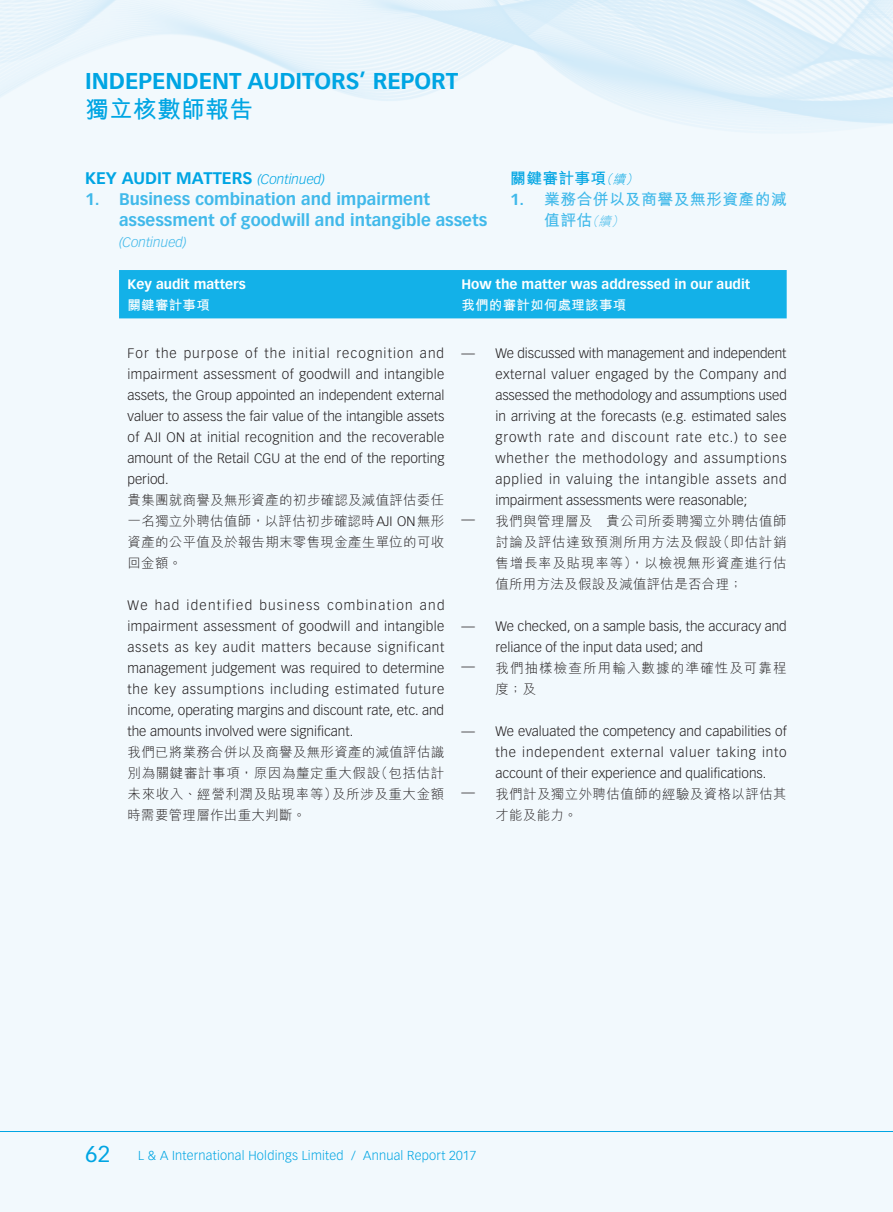
<style>
.page{position:relative;width:893px;height:1212px;background:#fff}
.page>*{position:absolute;margin:0;border:0;box-sizing:border-box;transform-origin:0 0}
.t1{font:700 24px "M Hei HK";color:#00a5e3}
.t2{font:700 22.5px "Vectora LT Std";color:#00a5e3}
._02_H2_E{font:700 16.5px/21px "Vectora LT Std";color:#41b9ea}
._01_H1_E{font:700 16.5px "Vectora LT Std";color:#00a5e3}
._002_H2_C{font:700 15.75px/21px "M Hei HK";letter-spacing:.03em;color:#41b9ea}
._001_H1_C{font:700 15.75px "M Hei HK";letter-spacing:.02em;color:#00a5e3}
._50_Table_txt{font:300 13.5px/21px "Vectora LT Std";color:#231f20;text-align:justify}
._50_Table_txt-2{font:300 13.5px/21px "M Hei HK";letter-spacing:.03em;color:#231f20;text-align:justify}
._50_Table_txt-3{font:700 13.5px "Vectora LT Std";color:#fff}
._50_Table_txt-4{font:300 13.5px/21px "M Hei HK";letter-spacing:.085em;color:#231f20}
._50_Table_txt-5{font:700 13.5px "M Hei HK";letter-spacing:.02em;color:#fff}
._02_H2_E-2{font:italic 300 13.5px "Vectora LT Std";color:#41b9ea}
.t3{font:300 12.75px "Vectora LT Std";letter-spacing:.02em;color:#00a5e3}
.s1{font-weight:300;font-style:italic;font-size:13.5px}
.s2{font-weight:300;font-style:italic;font-size:12.75px}
.s3{font-family:"Vectora LT Std"}
.s4{font-weight:400;font-size:22.5px}
</style>
<div class="page">
<hr style="left:0;top:1131px;width:893px;height:1px;background:#00a5e3">
<div style="left:119px;top:270px;width:668px;height:48px;background:#13b1e8"></div>
<h2 class="t2" style="left:85px;top:67px;width:375px">INDEPENDENT AUDITORS’ REPORT</h2>
<h1 class="t1" style="left:85px;top:92px;width:170px">獨立核數師報告</h1>
<p class="_01_H1_E" style="left:85px;top:168px;width:241px">KEY AUDIT MATTERS <span class="s1">(Continued)</span></p>
<p class="_02_H2_E" style="left:119px;top:188px;width:370px;text-indent:-34px">1. Business combination and impairment assessment of goodwill and intangible assets</p>
<p class="_02_H2_E-2" style="left:119px;top:234px;width:69px">(Continued)</p>
<p class="_001_H1_C" style="left:510px;top:167px;width:132px">關鍵審計事項<span class="s2">（續）</span></p>
<p class="_002_H2_C" style="left:544px;top:187px;width:244px;text-indent:-34px"><span class="s3">1.</span> 業務合併以及商譽及無形資產的減值評估<span class="s2">（續）</span></p>
<p class="_50_Table_txt-3" style="left:128px;top:276px;width:120px">Key audit matters</p>
<p class="_50_Table_txt-3" style="left:461px;top:276px;width:290px">How the matter was addressed in our audit</p>
<p class="_50_Table_txt-5" style="left:128px;top:296px;width:84px">關鍵審計事項</p>
<p class="_50_Table_txt-5" style="left:461px;top:296px;width:166px">我們的審計如何處理該事項</p>
<p class="_50_Table_txt" style="left:128px;top:343px;width:318px">For the purpose of the initial recognition and impairment assessment of goodwill and intangible assets, the Group appointed an independent external valuer to assess the fair value of the intangible assets of AJI ON at initial recognition and the recoverable amount of the Retail CGU at the end of the reporting period.</p>
<p class="_50_Table_txt-2" style="left:128px;top:489px;width:318px">貴集團就商譽及無形資產的初步確認及減值評估委任一名獨立外聘估值師，以評估初步確認時<span class="s3">AJI ON</span>無形資產的公平值及於報告期末零售現金產生單位的可收回金額。</p>
<p class="_50_Table_txt" style="left:128px;top:595px;width:318px">We had identified business combination and impairment assessment of goodwill and intangible assets as key audit matters because significant management judgement was required to determine the key assumptions including estimated future income, operating margins and discount rate, etc. and the amounts involved were significant.</p>
<p class="_50_Table_txt-2" style="left:128px;top:741px;width:318px">我們已將業務合併以及商譽及無形資產的減值評估識別為關鍵審計事項，原因為釐定重大假設（包括估計未來收入、經營利潤及貼現率等）及所涉及重大金額時需要管理層作出重大判斷。</p>
<p class="_50_Table_txt" style="left:495px;top:343px;width:293px;text-indent:-34px">— We discussed with management and independent external valuer engaged by the Company and assessed the methodology and assumptions used in arriving at the forecasts (e.g. estimated sales growth rate and discount rate etc.) to see whether the methodology and assumptions applied in valuing the intangible assets and impairment assessments were reasonable;</p>
<p class="_50_Table_txt-2" style="left:495px;top:510px;width:293px;text-indent:-34px"><sup>—</sup> 我們與管理層及 貴公司所委聘獨立外聘估值師討論及評估達致預測所用方法及假設（即估計銷售增長率及貼現率等），以檢視無形資產進行估值所用方法及假設及減值評估是否合理；</p>
<p class="_50_Table_txt" style="left:495px;top:616px;width:293px;text-indent:-34px">— We checked, on a sample basis, the accuracy and reliance of the input data used; and</p>
<p class="_50_Table_txt-4" style="left:495px;top:657px;width:293px;text-indent:-34px"><sup>—</sup> 我們抽樣檢查所用輸入數據的準確性及可靠程度；及</p>
<p class="_50_Table_txt" style="left:495px;top:721px;width:293px;text-indent:-34px">— We evaluated the competency and capabilities of the independent external valuer taking into account of their experience and qualifications.</p>
<p class="_50_Table_txt-2" style="left:495px;top:783px;width:293px;text-indent:-34px"><sup>—</sup> 我們計及獨立外聘估值師的經驗及資格以評估其才能及能力。</p>
<p class="t3" style="left:85px;top:1148px;width:393px"><span class="s4">62</span> L &amp; A International Holdings Limited / Annual Report 2017</p>
</div>
